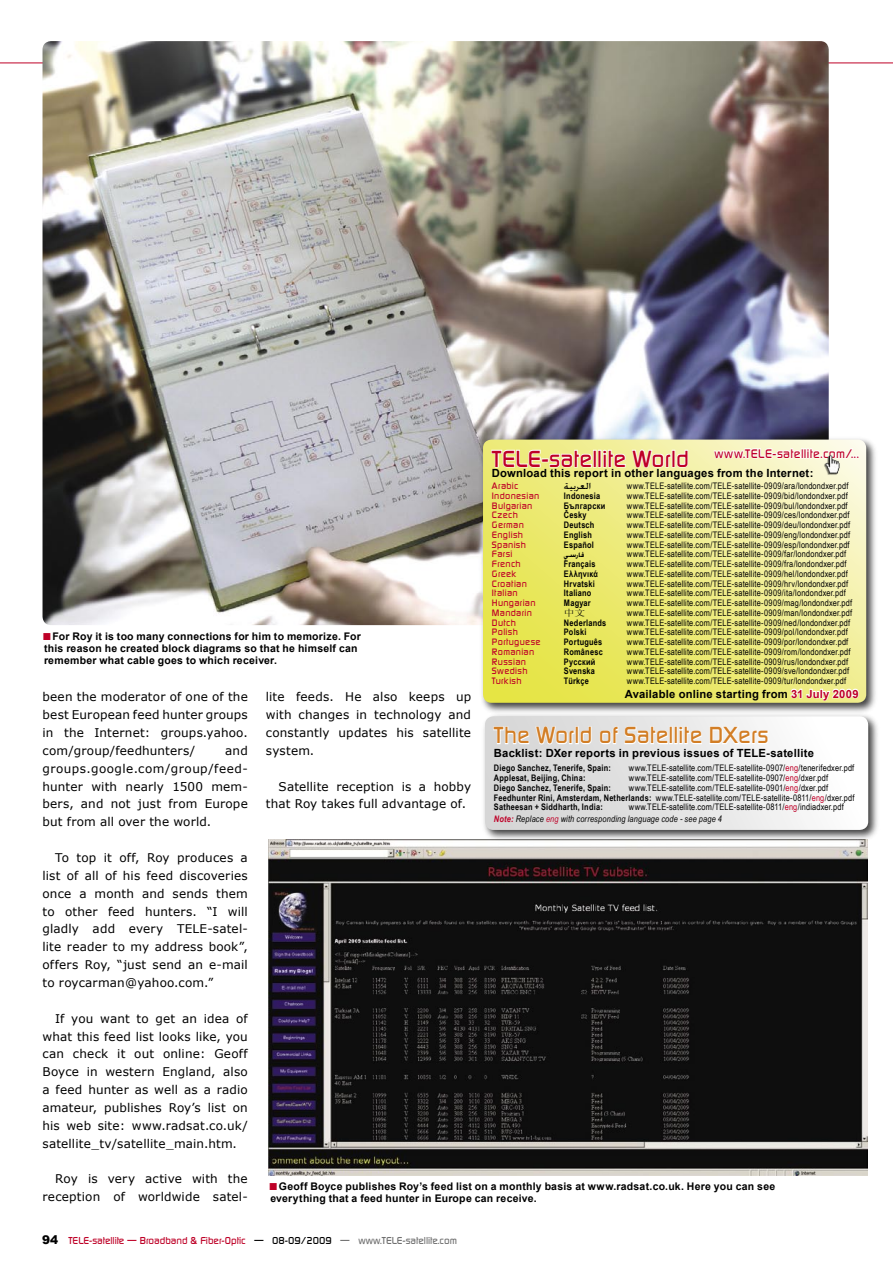
<style>
.page{position:relative;width:893px;height:1263px;background:#fff}
.page>*{position:absolute;margin:0;border:0;box-sizing:border-box;transform-origin:0 0}
.t1{font:500 22.5px "Digital";letter-spacing:.005em;color:#d27e26}
.t2{font:15px "Arial";color:#be0027}
.TEXT-DEU{font:12px/17.9px "Verdana";letter-spacing:.015em;color:#000;text-align:justify}
.t3{font:500 12px "Digital";letter-spacing:.03em;color:#be0027}
.t4{font:500 12px "Win Soft Pro";color:#000}
.t5{font:700 11.25px "Arial";letter-spacing:.02em;color:#000}
.Bilduntertitel{font:700 10.5px/12px "Arial";letter-spacing:.02em;color:#000}
.t6{font:500 9.75px "Digital";color:#be0027}
.t7{font:9px "Arial Narrow";letter-spacing:.02em;color:#000}
.t8{font:700 9px "Arial Narrow";letter-spacing:.025em;color:#000}
.t9{font:500 9px "Digital";letter-spacing:.035em;color:#be0027}
.t10{font:italic 9px "Arial Narrow";letter-spacing:.02em;color:#000}
.t11{font:700 9px "Win Soft Pro";color:#000}
.t12{font:9px "Sim Sun";color:#000;scale:1.2 1}
.s1{font-size:22.5px}
.s2{color:#be0027}
.s3{font-weight:700}
.s4{font-weight:700;color:#be0027}
.s5{font-family:"Arial";font-weight:900;font-size:12px;color:#000}
.s6{color:#000}
.s7{color:#6f6f6f}
</style>
<div class="page">
<hr style="left:0;top:63px;width:893px;height:1px;background:#be0027">
<img style="left:43px;top:41px;width:786px;height:584px">
<img style="left:269px;top:839px;width:598px;height:337px">
<div style="left:479px;top:435px;width:400px;height:280px;background:#000;opacity:.75"></div>
<svg style="left:483px;top:440px;width:383px;height:263px;background:#eeeb81"></svg>
<svg style="left:491px;top:449px;width:102px;height:19px"></svg>
<div style="left:593px;top:450px;width:4px;height:17px;border:2px solid #fff"></div>
<div style="left:598px;top:450px;width:3px;height:17px;border:2px solid #fff"></div>
<svg style="left:602px;top:447px;width:87px;height:23px"></svg>
<svg style="left:713px;top:440px;width:148px;height:30px"></svg>
<img style="left:822px;top:455px;width:21px;height:21px">
<svg style="left:790px;top:687px;width:70px;height:14px"></svg>
<div style="left:481px;top:712px;width:400px;height:131px;background:#000;opacity:.75"></div>
<svg style="left:485px;top:716px;width:383px;height:114px"></svg>
<p class="t3" style="left:492px;top:446px;width:368px"><span class="s1">TELE-satellite World</span> www.TELE-satellite.com/...</p>
<p class="t9" style="left:492px;top:481px;width:28px">Arabic</p>
<p class="t4" style="left:564px;top:478px;width:29px">ا لعربية</p>
<p class="t7" style="left:627px;top:479px;width:223px">www.TELE-satellite.com/TELE-satellite-0909/ara/londondxer.pdf</p>
<p class="t9" style="left:492px;top:490px;width:49px">Indonesian</p>
<p class="t8" style="left:564px;top:489px;width:38px">Indonesia</p>
<p class="t7" style="left:627px;top:489px;width:222px">www.TELE-satellite.com/TELE-satellite-0909/bid/londondxer.pdf</p>
<p class="t9" style="left:492px;top:500px;width:42px">Bulgarian</p>
<p class="t8" style="left:564px;top:499px;width:43px">Български</p>
<p class="t7" style="left:627px;top:499px;width:222px">www.TELE-satellite.com/TELE-satellite-0909/bul/londondxer.pdf</p>
<p class="t9" style="left:492px;top:510px;width:27px">Czech</p>
<p class="t8" style="left:564px;top:508px;width:24px">Česky</p>
<p class="t7" style="left:627px;top:509px;width:224px">www.TELE-satellite.com/TELE-satellite-0909/ces/londondxer.pdf</p>
<p class="t9" style="left:492px;top:520px;width:33px">German</p>
<p class="t8" style="left:564px;top:518px;width:32px">Deutsch</p>
<p class="t7" style="left:627px;top:518px;width:225px">www.TELE-satellite.com/TELE-satellite-0909/deu/londondxer.pdf</p>
<p class="t9" style="left:492px;top:529px;width:33px">English</p>
<p class="t8" style="left:564px;top:528px;width:29px">English</p>
<p class="t7" style="left:627px;top:528px;width:225px">www.TELE-satellite.com/TELE-satellite-0909/eng/londondxer.pdf</p>
<p class="t9" style="left:492px;top:539px;width:36px">Spanish</p>
<p class="t8" style="left:564px;top:538px;width:32px">Español</p>
<p class="t7" style="left:627px;top:538px;width:224px">www.TELE-satellite.com/TELE-satellite-0909/esp/londondxer.pdf</p>
<p class="t9" style="left:492px;top:549px;width:22px">Farsi</p>
<p class="t11" style="left:564px;top:548px;width:22px">سي فار</p>
<p class="t7" style="left:627px;top:548px;width:221px">www.TELE-satellite.com/TELE-satellite-0909/far/londondxer.pdf</p>
<p class="t9" style="left:492px;top:559px;width:30px">French</p>
<p class="t8" style="left:564px;top:557px;width:33px">Français</p>
<p class="t7" style="left:627px;top:557px;width:221px">www.TELE-satellite.com/TELE-satellite-0909/fra/londondxer.pdf</p>
<p class="t9" style="left:492px;top:568px;width:26px">Greek</p>
<p class="t8" style="left:564px;top:567px;width:36px">Ελληνικά</p>
<p class="t7" style="left:627px;top:567px;width:222px">www.TELE-satellite.com/TELE-satellite-0909/hel/londondxer.pdf</p>
<p class="t9" style="left:492px;top:578px;width:36px">Croatian</p>
<p class="t8" style="left:564px;top:577px;width:32px">Hrvatski</p>
<p class="t7" style="left:627px;top:577px;width:223px">www.TELE-satellite.com/TELE-satellite-0909/hrv/londondxer.pdf</p>
<p class="t9" style="left:492px;top:588px;width:27px">Italian</p>
<p class="t8" style="left:564px;top:586px;width:29px">Italiano</p>
<p class="t7" style="left:627px;top:587px;width:220px">www.TELE-satellite.com/TELE-satellite-0909/ita/londondxer.pdf</p>
<p class="t9" style="left:492px;top:598px;width:45px">Hungarian</p>
<p class="t8" style="left:564px;top:596px;width:28px">Magyar</p>
<p class="t7" style="left:627px;top:596px;width:227px">www.TELE-satellite.com/TELE-satellite-0909/mag/londondxer.pdf</p>
<p class="t9" style="left:492px;top:607px;width:42px">Mandarin</p>
<p class="t12" style="left:564px;top:608px;width:19px">中文</p>
<p class="t7" style="left:627px;top:606px;width:227px">www.TELE-satellite.com/TELE-satellite-0909/man/londondxer.pdf</p>
<p class="t9" style="left:492px;top:617px;width:25px">Dutch</p>
<p class="t8" style="left:564px;top:616px;width:44px">Nederlands</p>
<p class="t7" style="left:627px;top:616px;width:225px">www.TELE-satellite.com/TELE-satellite-0909/ned/londondxer.pdf</p>
<p class="t9" style="left:492px;top:627px;width:27px">Polish</p>
<p class="t8" style="left:564px;top:625px;width:24px">Polski</p>
<p class="t7" style="left:627px;top:626px;width:222px">www.TELE-satellite.com/TELE-satellite-0909/pol/londondxer.pdf</p>
<p class="t9" style="left:492px;top:637px;width:50px">Portuguese</p>
<p class="t8" style="left:564px;top:635px;width:40px">Português</p>
<p class="t7" style="left:627px;top:635px;width:223px">www.TELE-satellite.com/TELE-satellite-0909/por/londondxer.pdf</p>
<p class="t9" style="left:492px;top:646px;width:44px">Romanian</p>
<p class="t8" style="left:564px;top:645px;width:40px">Românesc</p>
<p class="t7" style="left:627px;top:645px;width:225px">www.TELE-satellite.com/TELE-satellite-0909/rom/londondxer.pdf</p>
<p class="t9" style="left:492px;top:656px;width:36px">Russian</p>
<p class="t8" style="left:564px;top:655px;width:33px">Русский</p>
<p class="t7" style="left:627px;top:655px;width:223px">www.TELE-satellite.com/TELE-satellite-0909/rus/londondxer.pdf</p>
<p class="t9" style="left:492px;top:666px;width:37px">Swedish</p>
<p class="t8" style="left:564px;top:664px;width:33px">Svenska</p>
<p class="t7" style="left:627px;top:665px;width:224px">www.TELE-satellite.com/TELE-satellite-0909/sve/londondxer.pdf</p>
<p class="t9" style="left:492px;top:676px;width:31px">Turkish</p>
<p class="t8" style="left:564px;top:674px;width:26px">Türkçe</p>
<p class="t7" style="left:627px;top:674px;width:221px">www.TELE-satellite.com/TELE-satellite-0909/tur/londondxer.pdf</p>
<p class="t5" style="left:625px;top:686px;width:235px">Available online starting from <span class="s2">31 July 2009</span></p>
<p class="t5" style="left:492px;top:466px;width:323px">Download this report in other languages from the Internet:</p>
<p class="Bilduntertitel" style="left:44px;top:631px;width:318px;text-indent:9px">For Roy it is too many connections for him to memorize. For this reason he created block diagrams so that he himself can remember what cable goes to which receiver.</p>
<p class="t2" style="left:43px;top:625px;width:11px">■</p>
<p class="TEXT-DEU" style="left:43px;top:687px;width:207px">been the moderator of one of the best European feed hunter groups in the Internet: groups.yahoo. com/group/feedhunters/</p>
<p class="TEXT-DEU" style="left:266px;top:687px;width:207px">lite feeds. He also keeps up with changes in technology and constantly updates his satellite system.</p>
<p class="TEXT-DEU" style="left:266px;top:777px;width:207px;text-indent:13px">Satellite reception is a hobby that Roy takes full advantage of.</p>
<p class="t1" style="left:494px;top:722px;width:276px">The World of Satellite DXers</p>
<p class="t5" style="left:494px;top:746px;width:322px">Backlist: DXer reports in previous issues of TELE-satellite</p>
<p class="t8" style="left:494px;top:761px;width:119px">Diego Sanchez, Tenerife, Spain:</p>
<p class="t7" style="left:629px;top:761px;width:227px">www.TELE-satellite.com/TELE-satellite-0907/<span class="s2">eng</span>/tenerifedxer.pdf</p>
<p class="t8" style="left:494px;top:771px;width:93px">Applesat, Beijing, China:</p>
<p class="t7" style="left:629px;top:771px;width:201px">www.TELE-satellite.com/TELE-satellite-0907/<span class="s2">eng</span>/dxer.pdf</p>
<p class="t8" style="left:494px;top:781px;width:119px">Diego Sanchez, Tenerife, Spain:</p>
<p class="t7" style="left:629px;top:781px;width:201px">www.TELE-satellite.com/TELE-satellite-0901/<span class="s2">eng</span>/dxer.pdf</p>
<p class="t7" style="left:494px;top:791px;width:362px"><span class="s3">Feedhunter Rini, Amsterdam, Netherlands:</span> www.TELE-satellite.com/TELE-satellite-0811/<span class="s2">eng</span>/dxer.pdf</p>
<p class="t8" style="left:494px;top:800px;width:110px">Satheesan + Siddharth, India:</p>
<p class="t7" style="left:629px;top:800px;width:216px">www.TELE-satellite.com/TELE-satellite-0811/<span class="s2">eng</span>/indiadxer.pdf</p>
<p class="t10" style="left:494px;top:813px;width:230px"><span class="s4">Note:</span> Replace <span class="s2">eng</span> with corresponding language code - see page 4</p>
<p class="TEXT-DEU" style="left:43px;top:741px;width:207px;text-indent:183px">and groups.google.com/group/feed&shy;hunter with nearly 1500 mem&shy;bers, and not just from Europe but from all over the world.</p>
<p class="TEXT-DEU" style="left:43px;top:848px;width:207px;text-indent:13px">To top it off, Roy produces a list of all of his feed discoveries once a month and sends them to other feed hunters. “I will gladly add every TELE-satel&shy;lite reader to my address book”, offers Roy, “just send an e-mail to roycarman@yahoo.com.”</p>
<p class="TEXT-DEU" style="left:43px;top:1009px;width:207px;text-indent:13px">If you want to get an idea of what this feed list looks like, you can check it out online: Geoff Boyce in western England, also a feed hunter as well as a radio amateur, publishes Roy’s list on his web site: www.radsat.co.uk/ satellite_tv/satellite_main.htm.</p>
<p class="TEXT-DEU" style="left:43px;top:1170px;width:207px;text-align:right">Roy is very active with the reception of worldwide satel-</p>
<p class="Bilduntertitel" style="left:270px;top:1180px;width:506px;text-indent:9px">Geoff Boyce publishes Roy’s feed list on a monthly basis at www.radsat.co.uk. Here you can see everything that a feed hunter in Europe can receive.</p>
<p class="t2" style="left:269px;top:1175px;width:11px">■</p>
<p class="t6" style="left:42px;top:1235px;width:416px"><span class="s5">94</span> TELE-satellite — Broadband &amp; Fiber-Optic <span class="s6">— 08-09/2009</span> <span class="s7">— www.TELE-satellite.com</span></p>
</div>
